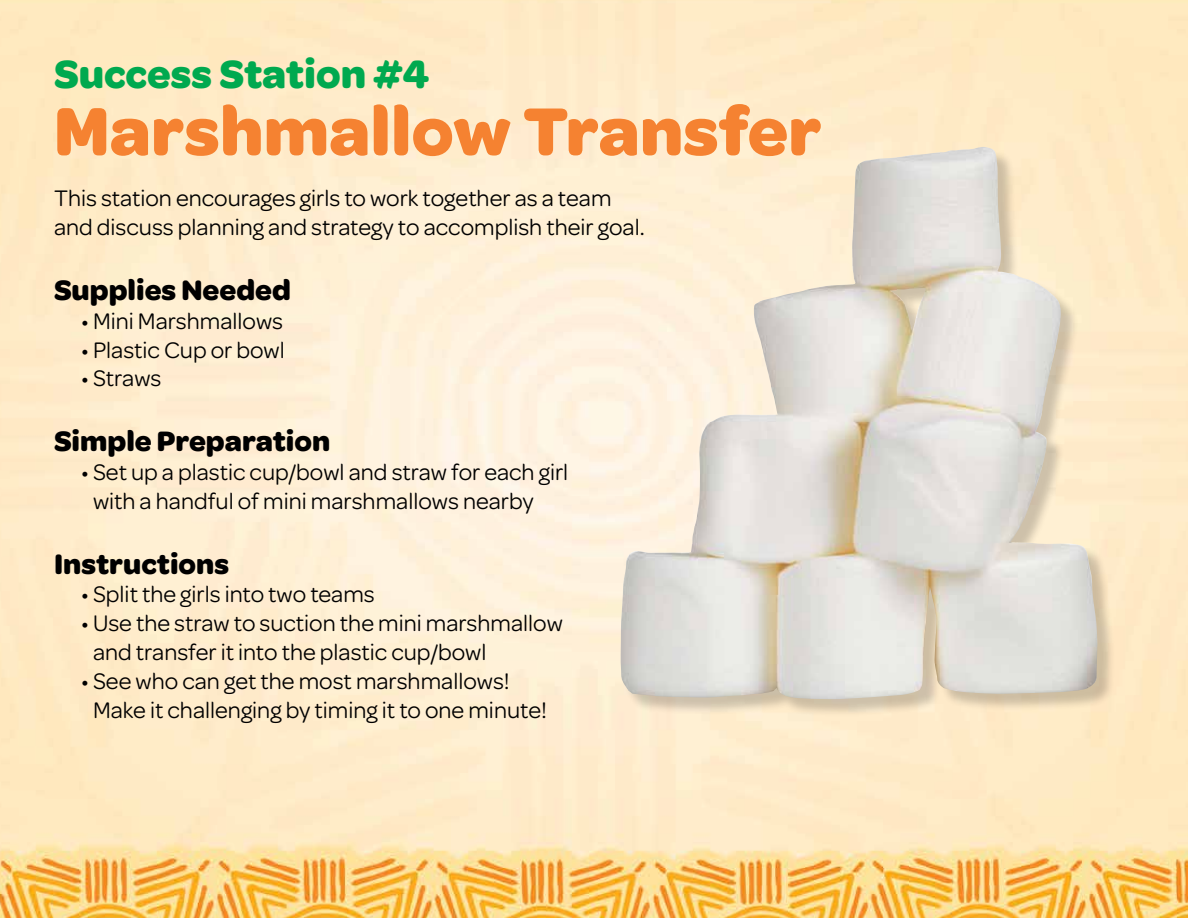
<style>
.page{position:relative;width:1188px;height:918px;background:#fff}
.page>*{position:absolute;margin:0;border:0;box-sizing:border-box;transform-origin:0 0}
.t1{font:700 72px "Omnes Girl Scouts";color:#f58231}
.t2{font:700 42px "Omnes Girl Scouts";color:#00a94f}
.t3{font:700 30px "Omnes Girl Scouts";color:#000}
.t4{font:24px/28.8px "Omnes Girl Scouts";color:#000}
</style>
<div class="page">
<img style="left:0;top:0;width:1188px;height:918px">
<div style="left:623px;top:150px;width:493px;height:568px;background:#000;opacity:.2"></div>
<img style="left:621px;top:147px;width:476px;height:552px">
<h2 class="t2" style="left:54px;top:42px;width:377px">Success Station #4</h2>
<h1 class="t1" style="left:54px;top:78px;width:769px">Marshmallow Transfer</h1>
<p class="t4" style="left:54px;top:183px;width:592px">This station encourages girls to work together as a team and discuss planning and strategy to accomplish their goal.</p>
<p class="t3" style="left:54px;top:268px;width:238px">Supplies Needed</p>
<p class="t4" style="left:81px;top:305px;width:204px">• Mini Marshmallows</p>
<p class="t4" style="left:81px;top:334px;width:205px">• Plastic Cup or bowl</p>
<p class="t4" style="left:81px;top:363px;width:82px">• Straws</p>
<p class="t3" style="left:54px;top:419px;width:278px">Simple Preparation</p>
<p class="t4" style="left:93px;top:456px;width:477px;text-indent:-12px">• Set up a plastic cup/bowl and straw for each girl with a handful of mini marshmallows nearby</p>
<p class="t3" style="left:54px;top:541px;width:177px">Instructions</p>
<p class="t4" style="left:81px;top:579px;width:295px">• Split the girls into two teams</p>
<p class="t4" style="left:93px;top:608px;width:471px;text-indent:-12px">• Use the straw to suction the mini marshmallow and transfer it into the plastic cup/bowl</p>
<p class="t4" style="left:93px;top:665px;width:456px;text-indent:-12px">• See who can get the most marshmallows!<br>Make it challenging by timing it to one minute!</p>
</div>
